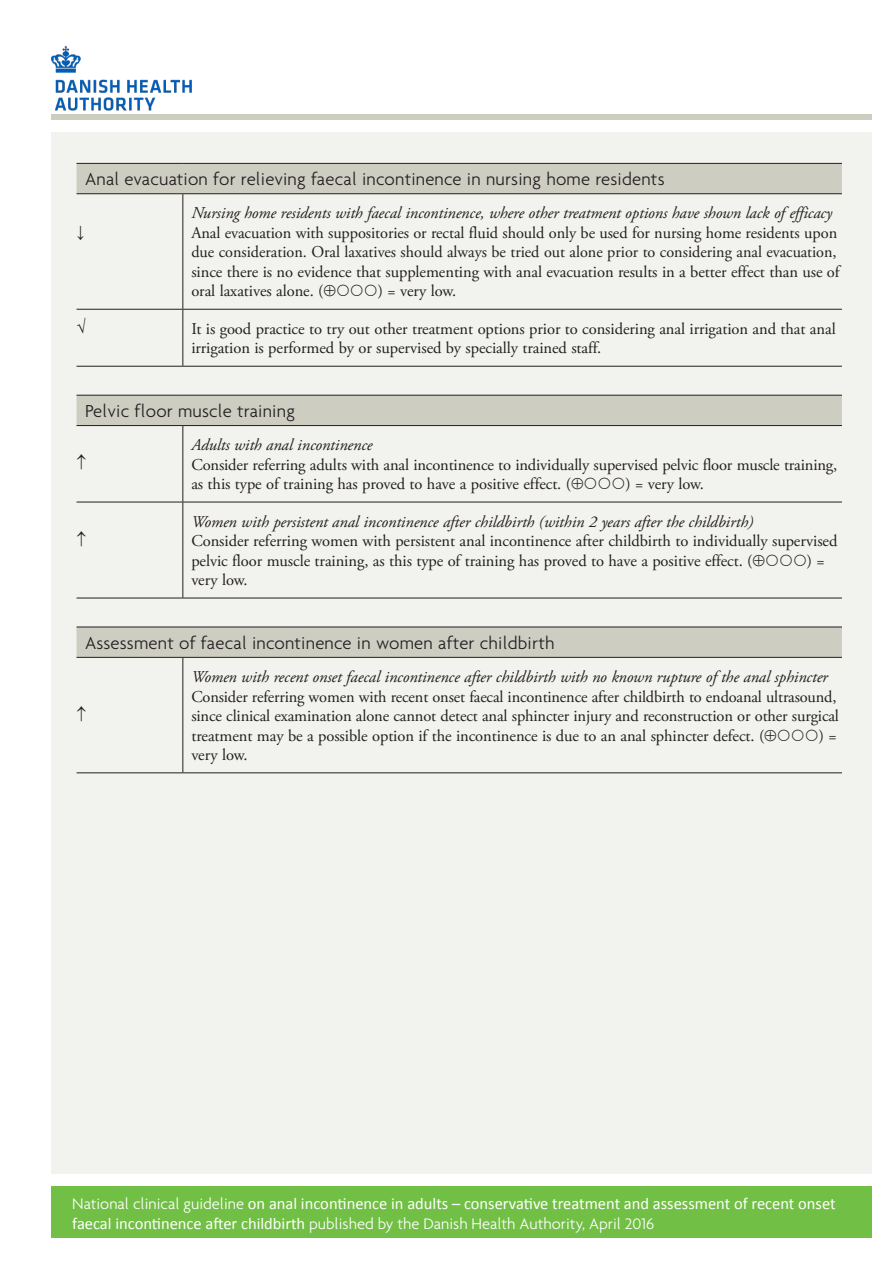
<style>
.page{position:relative;width:893px;height:1263px;background:#fff}
.page>*{position:absolute;margin:0;border:0;box-sizing:border-box;transform-origin:0 0}
.Mellem{font:300 18.75px "Agenda";letter-spacing:.01em;color:#231f20}
.Brødtxt{font:16.5px/19.5px "Adobe Garamond Pro";letter-spacing:-.005em;color:#231f20}
.Brød_kursiv{font:italic 16.5px "Adobe Garamond Pro";letter-spacing:-.005em;color:#231f20}
.t1{font:16.5px "Calibri";color:#fff}
.t2{font:300 16.5px "Agenda";color:#fff}
.Brødtxt-2{font:16.5px "Times New Roman";color:#231f20}
.s1{font-family:"Agenda";font-weight:300}
.s2{font-family:"Calibri";font-weight:400}
</style>
<div class="page">
<div style="left:51px;top:132px;width:821px;height:1042px;background:#f2f2ee"></div>
<div style="left:51px;top:114px;width:821px;height:5px;background:#cecdc2"></div>
<div style="left:51px;top:1186px;width:821px;height:51px;background:#71bf44"></div>
<img style="left:51px;top:46px;width:141px;height:65px">
<svg style="left:77px;top:164px;width:765px;height:493px"></svg>
<hr style="left:182px;top:194px;width:1px;height:115px;background:#231f20">
<hr style="left:182px;top:310px;width:1px;height:56px;background:#231f20">
<hr style="left:77px;top:366px;width:106px;height:1px;background:#231f20">
<hr style="left:183px;top:366px;width:659px;height:1px;background:#231f20">
<hr style="left:182px;top:426px;width:1px;height:76px;background:#231f20">
<hr style="left:77px;top:502px;width:106px;height:1px;background:#231f20">
<hr style="left:183px;top:502px;width:659px;height:1px;background:#231f20">
<hr style="left:182px;top:502px;width:1px;height:96px;background:#231f20">
<hr style="left:77px;top:598px;width:106px;height:1px;background:#231f20">
<hr style="left:183px;top:598px;width:659px;height:1px;background:#231f20">
<hr style="left:182px;top:658px;width:1px;height:114px;background:#231f20">
<hr style="left:77px;top:163px;width:106px;height:1px;background:#231f20">
<hr style="left:183px;top:163px;width:659px;height:1px;background:#231f20">
<hr style="left:77px;top:395px;width:106px;height:1px;background:#231f20">
<hr style="left:183px;top:395px;width:659px;height:1px;background:#231f20">
<hr style="left:77px;top:627px;width:106px;height:1px;background:#231f20">
<hr style="left:183px;top:627px;width:659px;height:1px;background:#231f20">
<hr style="left:77px;top:309px;width:106px;height:1px;background:#231f20">
<hr style="left:183px;top:309px;width:659px;height:1px;background:#231f20">
<hr style="left:77px;top:425px;width:106px;height:1px;background:#231f20">
<hr style="left:183px;top:425px;width:659px;height:1px;background:#231f20">
<hr style="left:77px;top:657px;width:106px;height:1px;background:#231f20">
<hr style="left:183px;top:657px;width:659px;height:1px;background:#231f20">
<hr style="left:77px;top:193px;width:106px;height:1px;background:#231f20">
<hr style="left:183px;top:193px;width:659px;height:1px;background:#231f20">
<hr style="left:77px;top:772px;width:106px;height:1px;background:#231f20">
<hr style="left:183px;top:772px;width:659px;height:1px;background:#231f20">
<svg style="left:337px;top:285px;width:40px;height:11px"></svg>
<svg style="left:585px;top:478px;width:39px;height:11px"></svg>
<svg style="left:766px;top:554px;width:40px;height:12px"></svg>
<svg style="left:77px;top:318px;width:9px;height:16px"></svg>
<svg style="left:77px;top:454px;width:9px;height:15px"></svg>
<svg style="left:77px;top:531px;width:9px;height:15px"></svg>
<p class="Mellem" style="left:85px;top:168px;width:581px">Anal evacuation for relieving faecal incontinence in nursing home residents</p>
<p class="Brødtxt-2" style="left:77px;top:221px;width:10px">↓</p>
<p class="Brød_kursiv" style="left:191px;top:203px;width:642px">Nursing home residents with faecal incontinence, where other treatment options have shown lack of efficacy</p>
<p class="Brødtxt" style="left:191px;top:224px;width:650px">Anal evacuation with suppositories or rectal fluid should only be used for nursing home residents upon due consideration. Oral laxatives should always be tried out alone prior to considering anal evacuation, since there is no evidence that supplementing with anal evacuation results in a better effect than use of oral laxatives alone. (⊕</p>
<p class="Brødtxt" style="left:378px;top:282px;width:80px">) = very low.</p>
<p class="Brødtxt" style="left:191px;top:320px;width:646px">It is good practice to try out other treatment options prior to considering anal irrigation and that anal irrigation is performed by or supervised by specially trained staff.</p>
<p class="Mellem" style="left:85px;top:400px;width:211px">Pelvic floor muscle training</p>
<p class="Brød_kursiv" style="left:191px;top:435px;width:183px">Adults with anal incontinence</p>
<p class="Brødtxt" style="left:191px;top:455px;width:647px">Consider referring adults with anal incontinence to individually supervised pelvic floor muscle training, as this type of training has proved to have a positive effect. (⊕</p>
<p class="Brødtxt" style="left:625px;top:475px;width:80px">) = very low.</p>
<p class="Brød_kursiv" style="left:191px;top:512px;width:564px">Women with persistent anal incontinence after childbirth (within 2 years after the childbirth)</p>
<p class="Brødtxt" style="left:191px;top:532px;width:648px">Consider referring women with persistent anal incontinence after childbirth to individually supervised pelvic floor muscle training, as this type of training has proved to have a positive effect. (⊕</p>
<p class="Brødtxt" style="left:807px;top:551px;width:19px">) =</p>
<p class="Brødtxt" style="left:191px;top:571px;width:58px">very low.</p>
<p class="Mellem" style="left:85px;top:632px;width:471px">Assessment of faecal incontinence in women after childbirth</p>
<p class="Brød_kursiv" style="left:191px;top:667px;width:638px">Women with recent onset faecal incontinence after childbirth with no known rupture of the anal sphincter</p>
<p class="Brødtxt" style="left:191px;top:687px;width:649px">Consider referring women with recent onset faecal incontinence after childbirth to endoanal ultrasound, since clinical examination alone cannot detect anal sphincter injury and reconstruction or other surgical treatment may be a possible option if the incontinence is due to an anal sphincter defect. (⊕</p>
<p class="Brødtxt" style="left:819px;top:726px;width:19px">) =</p>
<p class="Brødtxt" style="left:191px;top:746px;width:58px">very low.</p>
<p class="t1" style="left:72px;top:1193px;width:765px"><span class="s1">National clinical guideline</span> on anal incontinence in adults – conservative treatment and assessment of recent onset</p>
<p class="t2" style="left:72px;top:1214px;width:584px"><span class="s2">faecal incontinence after childbirth</span> published by the Danish Health Authority, April 2016</p>
</div>
